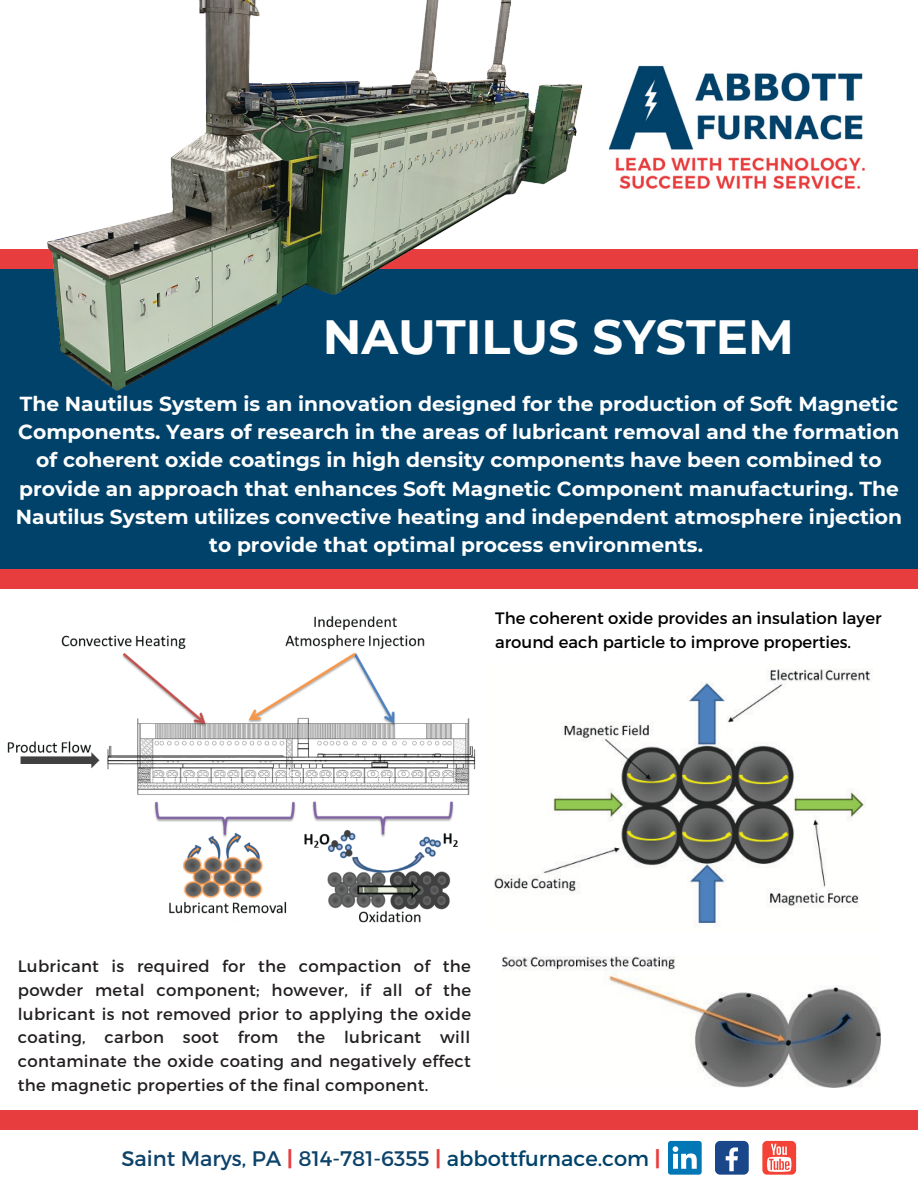
<style>
.page{position:relative;width:918px;height:1188px;background:#fff}
.page>*{position:absolute;margin:0;border:0;box-sizing:border-box;transform-origin:0 0}
.t1{font:700 48px "Montserrat";color:#fff}
.t2{font:21px "Montserrat";color:#0d4269}
.t3{font:700 20.25px/28.2px "Montserrat";color:#fff;text-align:center}
.t4{font:16.5px/23.7px "Montserrat";letter-spacing:.02em;color:#231f20;text-align:justify}
.t5{font:16.5px/24.8px "Montserrat";color:#000}
.s1{font-weight:700;color:#e83d3e}
.s2{font-weight:700;color:#e73c3e}
.s3{color:#00426a}
</style>
<div class="page">
<div style="left:0;top:269px;width:918px;height:314px;background:#00426a"></div>
<img style="left:608px;top:65px;width:257px;height:124px">
<div style="left:0;top:250px;width:918px;height:19px;background:#e83d3e"></div>
<div style="left:762px;top:1141px;width:34px;height:34px;background:#f44336;border-radius:5px"></div>
<svg style="left:767px;top:1144px;width:24px;height:28px"></svg>
<div style="left:715px;top:1141px;width:34px;height:34px;background:#1a4789;border-radius:5px"></div>
<svg style="left:726px;top:1147px;width:12px;height:24px"></svg>
<svg style="left:668px;top:1141px;width:34px;height:34px"></svg>
<img style="left:46px;top:1px;width:538px;height:390px">
<img style="left:7px;top:615px;width:469px;height:308px">
<img style="left:494px;top:669px;width:378px;height:258px">
<img style="left:503px;top:957px;width:378px;height:130px">
<div style="left:0;top:1110px;width:918px;height:20px;background:#e83d3e"></div>
<div style="left:0;top:569px;width:918px;height:20px;background:#e83d3e"></div>
<p class="t1" style="left:323px;top:307px;width:473px">NAUTILUS SYSTEM</p>
<p class="t3" style="left:16px;top:390px;width:888px">The Nautilus System is an innovation designed for the production of Soft Magnetic Components. Years of research in the areas of lubricant removal and the formation of coherent oxide coatings in high density components have been combined to provide an approach that enhances Soft Magnetic Component manufacturing. The Nautilus System utilizes convective heating and independent atmosphere injection to provide that optimal process environments.</p>
<p class="t5" style="left:495px;top:605px;width:388px">The coherent oxide provides an insulation layer around each particle to improve properties.</p>
<p class="t4" style="left:18px;top:954px;width:455px">Lubricant is required for the compaction of the powder metal component; however, if all of the lubricant is not removed prior to applying the oxide coating, carbon soot from the lubricant will contaminate the oxide coating and negatively effect the magnetic properties of the final component.</p>
<p class="t2" style="left:121px;top:1145px;width:541px">Saint Marys, PA <span class="s1">|</span> 814-781-6355 <span class="s2">|</span> <span class="s3">abbottfurnace.com</span> <span class="s2">|</span></p>
</div>
